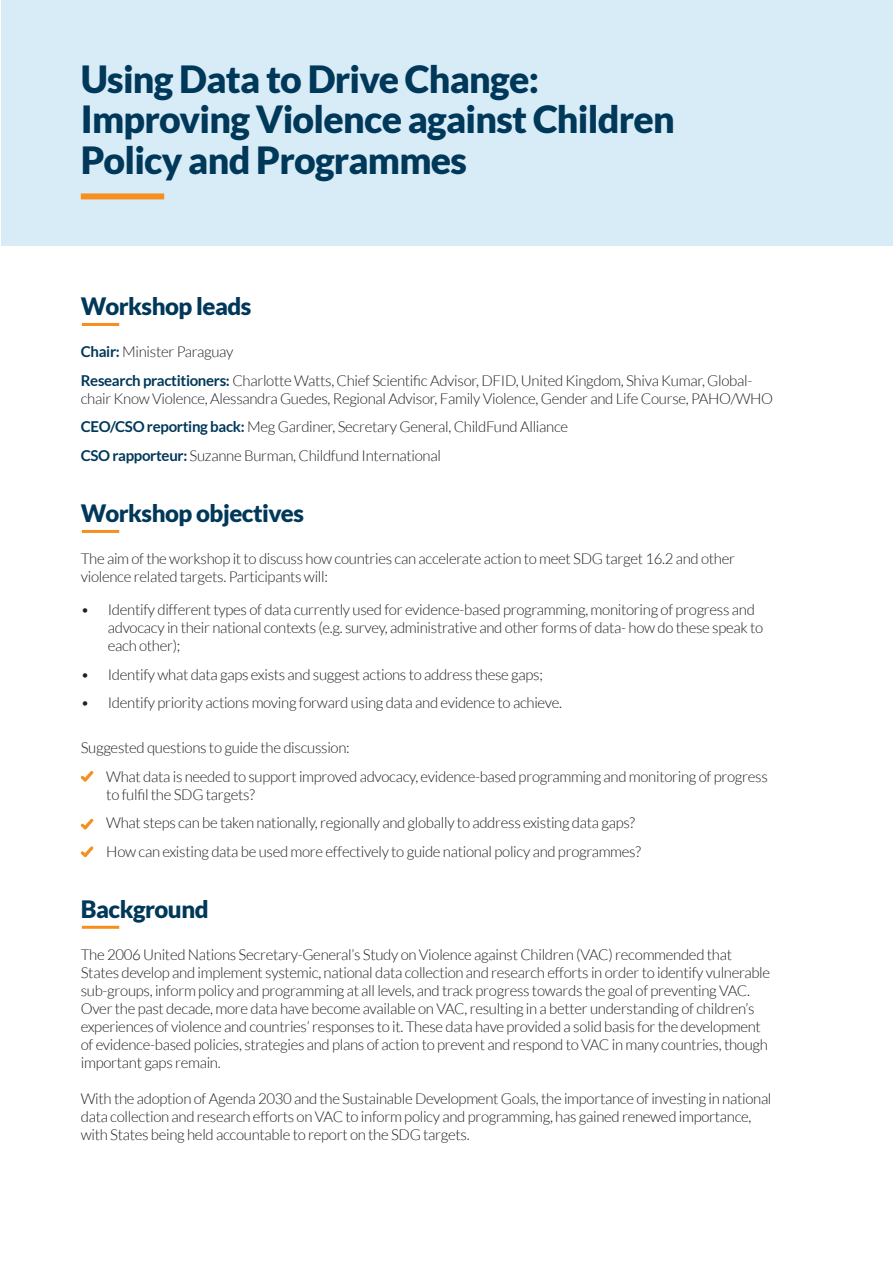
<style>
.page{position:relative;width:893px;height:1263px;background:#fff}
.page>*{position:absolute;margin:0;border:0;box-sizing:border-box;transform-origin:0 0}
.t1{font:900 37.5px/40.5px "Lato";letter-spacing:-.02em;color:#003859}
.t2{font:900 24px "Lato";letter-spacing:-.02em;color:#003859}
.t3{font:300 15px/18px "Lato";letter-spacing:-.02em;color:#231f20}
.s1{font-weight:700;color:#003859}
</style>
<div class="page">
<div style="left:2px;top:0;width:891px;height:246px;background:#d8ecf8"></div>
<div style="left:81px;top:193px;width:83px;height:6px;background:#f68f1e"></div>
<hr style="left:82px;top:323px;width:37px;height:3px;background:#f68f1e">
<hr style="left:82px;top:530px;width:37px;height:3px;background:#f68f1e">
<hr style="left:82px;top:926px;width:37px;height:3px;background:#f68f1e">
<svg style="left:81px;top:771px;width:12px;height:11px"></svg>
<svg style="left:81px;top:819px;width:12px;height:11px"></svg>
<svg style="left:81px;top:846px;width:12px;height:11px"></svg>
<h1 class="t1" style="left:81px;top:58px;width:596px">Using Data to Drive Change:<br>Improving Violence against Children<br>Policy and Programmes</h1>
<h2 class="t2" style="left:81px;top:292px;width:172px">Workshop leads</h2>
<p class="t3" style="left:81px;top:338px;width:673px;line-height:28.5px"><span class="s1">Chair:</span> Minister Paraguay<br><span class="s1">Research practitioners:</span> Charlotte Watts, Chief Scientific Advisor, DFID, United Kingdom, Shiva Kumar, Global-</p>
<p class="t3" style="left:81px;top:384px;width:694px;line-height:28.5px">chair Know Violence, Alessandra Guedes, Regional Advisor, Family Violence, Gender and Life Course, PAHO/WHO<br><span class="s1">CEO/CSO reporting back:</span> Meg Gardiner, Secretary General, ChildFund Alliance<br><span class="s1">CSO rapporteur:</span> Suzanne Burman, Childfund International</p>
<h2 class="t2" style="left:81px;top:499px;width:225px">Workshop objectives</h2>
<p class="t3" style="left:81px;top:550px;width:656px">The aim of the workshop it to discuss how countries can accelerate action to meet SDG target 16.2 and other violence related targets. Participants will:</p>
<p class="t3" style="left:108px;top:601px;width:657px;text-indent:-27px">• Identify different types of data currently used for evidence-based programming, monitoring of progress and advocacy in their national contexts (e.g. survey, administrative and other forms of data- how do these speak to each other);</p>
<p class="t3" style="left:81px;top:665px;width:464px">• Identify what data gaps exists and suggest actions to address these gaps;</p>
<p class="t3" style="left:81px;top:694px;width:483px">• Identify priority actions moving forward using data and evidence to achieve.</p>
<p class="t3" style="left:106px;top:734px;width:663px;line-height:28.5px;text-indent:-26px">Suggested questions to guide the discussion:<br>What data is needed to support improved advocacy, evidence-based programming and monitoring of progress</p>
<p class="t3" style="left:106px;top:780px;width:536px;line-height:28.5px">to fulfil the SDG targets?<br>What steps can be taken nationally, regionally and globally to address existing data gaps?<br>How can existing data be used more effectively to guide national policy and programmes?</p>
<h2 class="t2" style="left:81px;top:895px;width:129px">Background</h2>
<p class="t3" style="left:81px;top:946px;width:691px">The 2006 United Nations Secretary-General’s Study on Violence against Children (VAC) recommended that States develop and implement systemic, national data collection and research efforts in order to identify vulnerable sub-groups, inform policy and programming at all levels, and track progress towards the goal of preventing VAC.<br>Over the past decade, more data have become available on VAC, resulting in a better understanding of children’s experiences of violence and countries’ responses to it. These data have provided a solid basis for the development of evidence-based policies, strategies and plans of action to prevent and respond to VAC in many countries, though important gaps remain.</p>
<p class="t3" style="left:81px;top:1090px;width:692px">With the adoption of Agenda 2030 and the Sustainable Development Goals, the importance of investing in national data collection and research efforts on VAC to inform policy and programming, has gained renewed importance, with States being held accountable to report on the SDG targets.</p>
</div>
